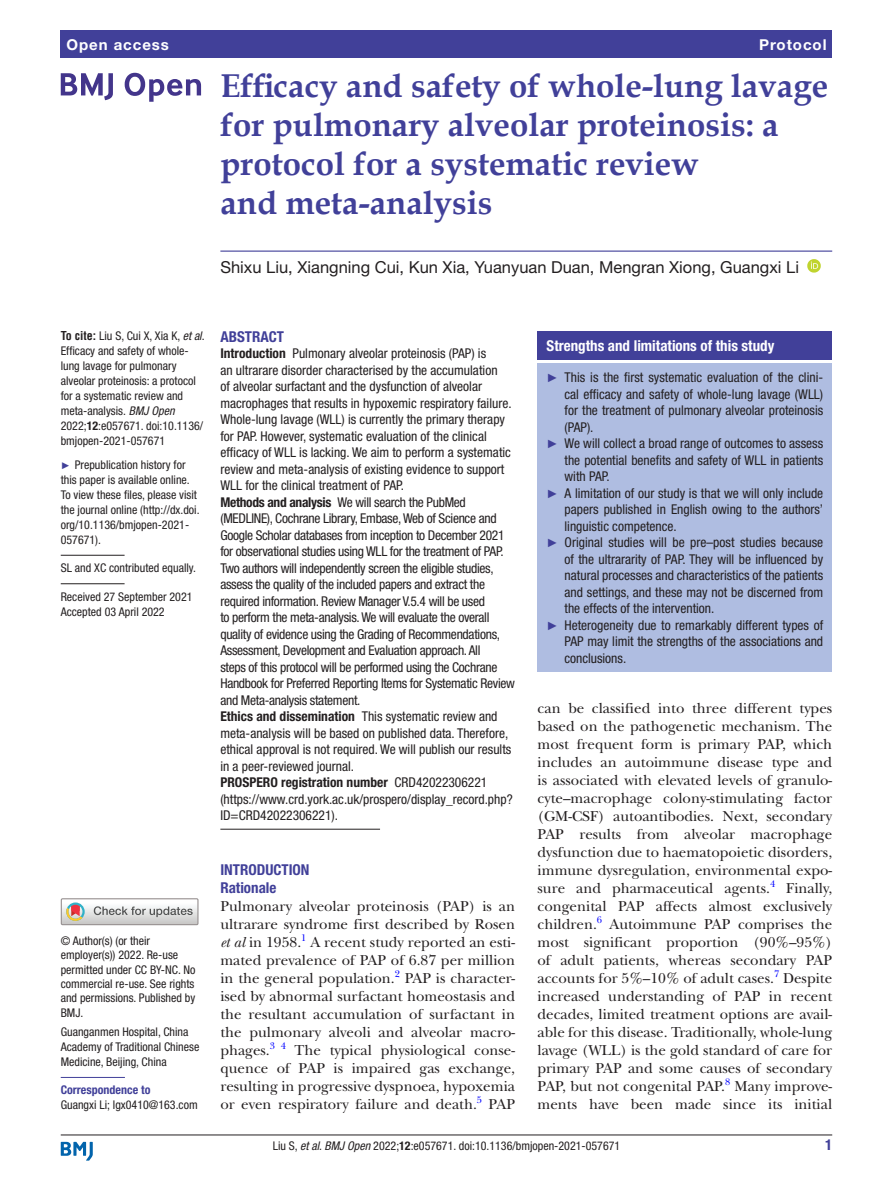
<style>
.page{position:relative;width:893px;height:1191px;background:#fff}
.page>*{position:absolute;margin:0;border:0;box-sizing:border-box;transform-origin:0 0}
.t1{font:700 33px/39px "Book Antiqua";color:#414099}
.t2{font:16.5px "Helvetica Neue LT Std";color:#231f20}
.t3{font:15px/18px "New Baskerville";color:#231f20;text-align:justify}
.t4{font:700 condensed 15px "Helvetica Neue LT Std";color:#fff}
.t5{font:700 condensed 15px/18px "Helvetica Neue LT Std";color:#414099}
.t6{font:700 15px "Helvetica Neue LT Std";letter-spacing:.065em;color:#fff}
.t7{font:condensed 13.5px/16.5px "Helvetica Neue LT Std";color:#231f20}
.t8{font:condensed 12px/15px "Helvetica Neue LT Std";color:#231f20}
.t9{font:700 condensed 12px "Helvetica Neue LT Std";color:#414099}
.t10{font:9.9px "New Baskerville";color:#00f}
.s1{font-family:"Helvetica LT Std";font-weight:700}
.s2{font-style:italic}
.s3{font-weight:700}
.s4{font-family:"Arial";font-stretch:normal;font-size:9.75px;color:#414099}
.s5{font-family:"Arial";font-stretch:normal;font-size:12px;color:#414099}
</style>
<div class="page">
<hr style="left:61px;top:1134px;width:771px;height:1px;background:#231f20">
<svg style="left:61px;top:1141px;width:32px;height:19px"></svg>
<div style="left:61px;top:31px;width:771px;height:27px;background:#414099"></div>
<hr style="left:220px;top:250px;width:612px;height:2px;background:#414099">
<svg style="left:807px;top:259px;width:14px;height:14px"></svg>
<hr style="left:61px;top:555px;width:64px;height:1px;background:#231f20">
<hr style="left:61px;top:583px;width:64px;height:1px;background:#231f20">
<hr style="left:61px;top:1077px;width:64px;height:1px;background:#414099">
<svg style="left:61px;top:73px;width:52px;height:27px"></svg>
<svg style="left:125px;top:73px;width:76px;height:29px"></svg>
<div style="left:61px;top:898px;width:138px;height:27px;border:1px solid #969090"></div>
<svg style="left:61px;top:898px;width:137px;height:26px"></svg>
<hr style="left:220px;top:829px;width:160px;height:1px;background:#231f20">
<div style="left:538px;top:331px;width:294px;height:29px;background:#414099"></div>
<div style="left:538px;top:364px;width:294px;height:308px;background:#afbde1"></div>
<p class="t6" style="left:66px;top:35px;width:104px">Open access</p>
<p class="t6" style="left:759px;top:35px;width:69px">Protocol</p>
<h1 class="t1" style="left:220px;top:66px;width:609px">Efficacy and safety of whole-lung lavage for pulmonary alveolar proteinosis: a protocol for a systematic review<br>and meta-analysis</h1>
<p class="t2" style="left:220px;top:257px;width:580px">Shixu Liu, Xiangning Cui, Kun Xia, Yuanyuan Duan, Mengran Xiong, Guangxi Li</p>
<p class="t8" style="left:61px;top:328px;width:145px"><span class="s1">To cite:</span> Liu S, Cui X, Xia K, <span class="s2">et al</span>.<br>Efficacy and safety of whole&shy;lung lavage for pulmonary alveolar proteinosis: a protocol for a systematic review and meta-analysis. <span class="s2">BMJ Open<br></span>2022;<span class="s3">12</span>:e057671. doi:10.1136/ bmjopen-2021-057671</p>
<p class="t8" style="left:61px;top:457px;width:140px"><span class="s4">►</span> Prepublication history for this paper is available online.<br>To view these files, please visit the journal online (http://dx.doi. org/10.1136/bmjopen-2021-<br>057671).</p>
<p class="t8" style="left:61px;top:560px;width:137px">SL and XC contributed equally.</p>
<p class="t8" style="left:61px;top:589px;width:133px">Received 27 September 2021<br>Accepted 03 April 2022</p>
<p class="t8" style="left:61px;top:933px;width:136px;line-height:14.4px">© Author(s) (or their employer(s)) 2022. Re-use permitted under CC BY-NC. No commercial re-use. See rights and permissions. Published by<br>BMJ.</p>
<p class="t8" style="left:61px;top:1024px;width:140px">Guanganmen Hospital, China<br>Academy of Traditional Chinese<br>Medicine, Beijing, China</p>
<p class="t9" style="left:61px;top:1082px;width:91px">Correspondence to</p>
<p class="t8" style="left:61px;top:1097px;width:138px">Guangxi Li; lgx0410@163.com</p>
<p class="t5" style="left:220px;top:327px;width:65px">ABSTRACT</p>
<p class="t7" style="left:220px;top:345px;width:296px"><span class="s3">Introduction</span> Pulmonary alveolar proteinosis (PAP) is<br>an ultrarare disorder characterised by the accumulation<br>of alveolar surfactant and the dysfunction of alveolar macrophages that results in hypoxemic respiratory failure.<br>Whole-lung lavage (WLL) is currently the primary therapy for PAP. However, systematic evaluation of the clinical efficacy of WLL is lacking. We aim to perform a systematic review and meta-analysis of existing evidence to support WLL for the clinical treatment of PAP.<br><span class="s3">Methods and analysis</span> We will search the PubMed (MEDLINE), Cochrane Library, Embase, Web of Science and Google Scholar databases from inception to December 2021 for observational studies using WLL for the treatment of PAP.<br>Two authors will independently screen the eligible studies, assess the quality of the included papers and extract the required information. Review Manager V.5.4 will be used<br>to perform the meta-analysis. We will evaluate the overall quality of evidence using the Grading of Recommendations, Assessment, Development and Evaluation approach. All<br>steps of this protocol will be performed using the Cochrane Handbook for Preferred Reporting Items for Systematic Review and Meta-analysis statement.<br><span class="s3">Ethics and dissemination</span> This systematic review and meta-analysis will be based on published data. Therefore, ethical approval is not required. We will publish our results in a peer-reviewed journal.<br><span class="s3">PROSPERO registration number</span> CRD42022306221 (https://www.crd.york.ac.uk/prospero/display_record.php?<br>ID=CRD42022306221).</p>
<p class="t5" style="left:220px;top:860px;width:91px">INTRODUCTION<br>Rationale</p>
<p class="t3" style="left:220px;top:897px;width:296px">Pulmonary alveolar proteinosis (PAP) is an ultrarare syndrome first described by Rosen <span class="s2">et al</span> in 1958.</p>
<p class="t10" style="left:301px;top:931px;width:7px">1</p>
<p class="t3" style="left:220px;top:933px;width:296px;text-indent:90px">A recent study reported an esti&shy;mated prevalence of PAP of 6.87 per million in the general population.</p>
<p class="t10" style="left:395px;top:967px;width:7px">2</p>
<p class="t3" style="left:220px;top:969px;width:296px;text-indent:184px">PAP is character&shy;ised by abnormal surfactant homeostasis and the resultant accumulation of surfactant in the pulmonary alveoli and alveolar macro&shy;phages.</p>
<p class="t10" style="left:270px;top:1039px;width:18px">3 4</p>
<p class="t3" style="left:220px;top:1041px;width:296px;text-indent:74px">The typical physiological conse&shy;quence of PAP is impaired gas exchange, resulting in progressive dyspnoea, hypoxemia or even respiratory failure and death.<sup>5</sup> PAP</p>
<p class="t4" style="left:547px;top:336px;width:229px">Strengths and limitations of this study</p>
<p class="t7" style="left:547px;top:369px;width:278px"><span class="s5">►</span> This is the first systematic evaluation of the clini-</p>
<p class="t7" style="left:565px;top:386px;width:260px">cal efficacy and safety of whole-lung lavage (WLL)</p>
<p class="t7" style="left:565px;top:402px;width:260px">for the treatment of pulmonary alveolar proteinosis</p>
<p class="t7" style="left:565px;top:419px;width:30px">(PAP).</p>
<p class="t7" style="left:547px;top:435px;width:278px"><span class="s5">►</span> We will collect a broad range of outcomes to assess</p>
<p class="t7" style="left:565px;top:452px;width:260px">the potential benefits and safety of WLL in patients</p>
<p class="t7" style="left:565px;top:468px;width:47px">with PAP.</p>
<p class="t7" style="left:547px;top:485px;width:278px"><span class="s5">►</span> A limitation of our study is that we will only include</p>
<p class="t7" style="left:565px;top:501px;width:260px">papers published in English owing to the authors’</p>
<p class="t7" style="left:565px;top:518px;width:114px">linguistic competence.</p>
<p class="t7" style="left:547px;top:534px;width:278px"><span class="s5">►</span> Original studies will be pre–post studies because</p>
<p class="t7" style="left:565px;top:551px;width:260px">of the ultrararity of PAP. They will be influenced by</p>
<p class="t7" style="left:565px;top:567px;width:260px">natural processes and characteristics of the patients</p>
<p class="t7" style="left:565px;top:584px;width:260px">and settings, and these may not be discerned from</p>
<p class="t7" style="left:565px;top:600px;width:151px">the effects of the intervention.</p>
<p class="t7" style="left:547px;top:617px;width:278px"><span class="s5">►</span> Heterogeneity due to remarkably different types of</p>
<p class="t7" style="left:565px;top:633px;width:260px">PAP may limit the strengths of the associations and</p>
<p class="t7" style="left:565px;top:650px;width:63px">conclusions.</p>
<p class="t3" style="left:538px;top:699px;width:296px">can be classified into three different types based on the pathogenetic mechanism. The most frequent form is primary PAP, which includes an autoimmune disease type and is associated with elevated levels of granulo&shy;cyte–macrophage colony-stimulating factor (GM-CSF) autoantibodies. Next, secondary PAP results from alveolar macrophage dysfunction due to haematopoietic disorders, immune dysregulation, environmental expo&shy;sure and pharmaceutical agents.<sup>4</sup></p>
<p class="t3" style="left:538px;top:879px;width:296px;text-indent:249px">Finally, congenital PAP affects almost exclusively children.</p>
<p class="t10" style="left:597px;top:913px;width:7px">6</p>
<p class="t3" style="left:538px;top:915px;width:296px;text-indent:72px">Autoimmune PAP comprises the most significant proportion (90%–95%) of adult patients, whereas secondary PAP accounts for 5%–10% of adult cases.</p>
<p class="t10" style="left:774px;top:967px;width:7px">7</p>
<p class="t3" style="left:538px;top:969px;width:296px;text-indent:245px">Despite increased understanding of PAP in recent decades, limited treatment options are avail&shy;able for this disease. Traditionally, whole-lung lavage (WLL) is the gold standard of care for primary PAP and some causes of secondary PAP, but not congenital PAP.<sup>8</sup> Many improve&shy;ments have been made since its initial</p>
<p class="t8" style="left:273px;top:1137px;width:349px">Liu S, <span class="s2">et al</span>. <span class="s2">BMJ Open</span> 2022;<span class="s3">12</span>:e057671. doi:10.1136/bmjopen-2021-057671</p>
<p class="t5" style="left:825px;top:1135px;width:9px">1</p>
</div>
